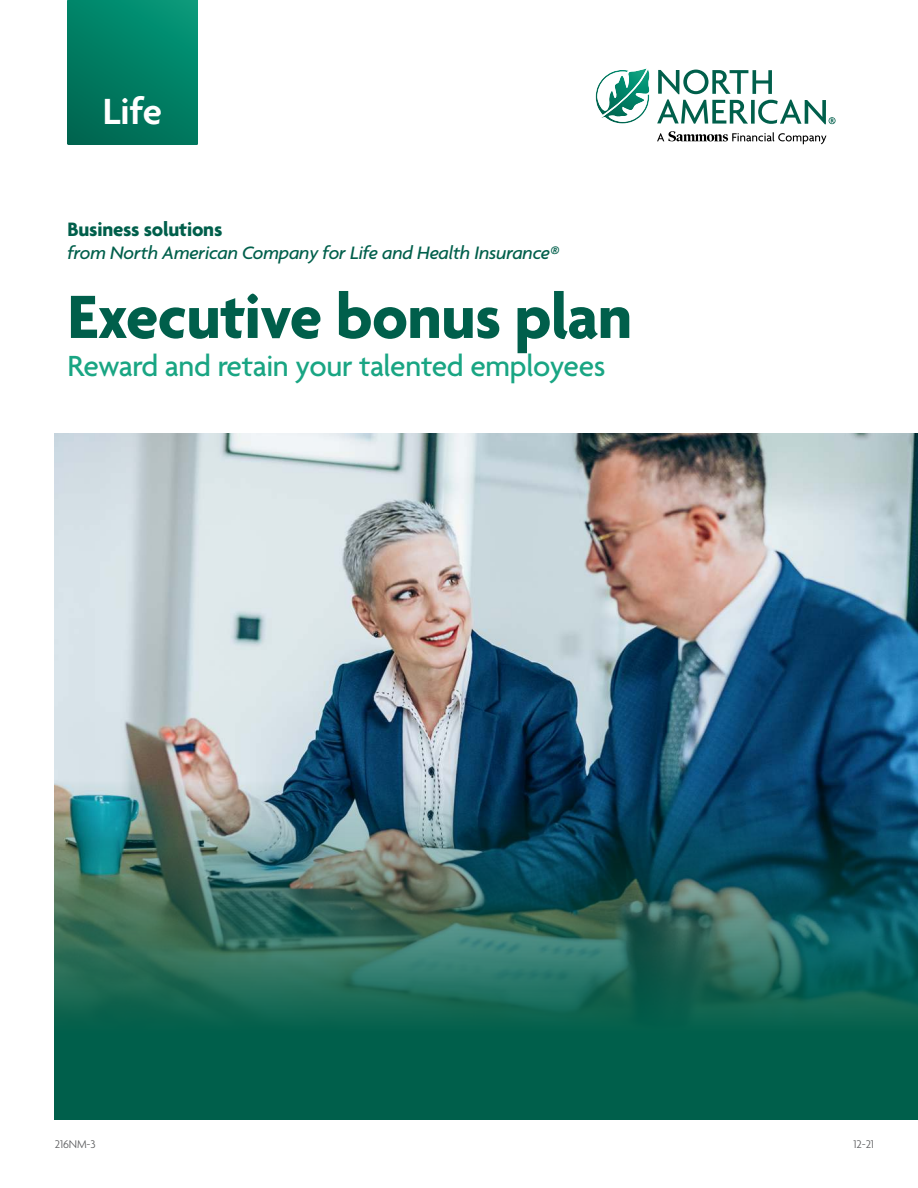
<style>
.page{position:relative;width:918px;height:1188px;background:#fff}
.page>*{position:absolute;margin:0;border:0;box-sizing:border-box;transform-origin:0 0}
.t1{font:700 66px "Agenda";letter-spacing:-.01em;color:#005f4b}
.t2{font:600 39.45px "Agenda";color:#fff}
.t3{font:500 31.5px "Agenda";letter-spacing:-.01em;color:#19a583}
.t4{font:700 21px "Agenda";letter-spacing:-.01em;color:#005f4b}
.t5{font:italic 500 19.5px "Agenda";letter-spacing:-.01em;color:#005f4b}
.t6{font:300 12px "Agenda";letter-spacing:-.01em;color:#5a5b5d}
</style>
<div class="page">
<img style="left:55px;top:433px;width:863px;height:348px">
<img style="left:68px;top:0;width:129px;height:144px">
<img style="left:54px;top:781px;width:864px;height:339px">
<img style="left:642px;top:69px;width:8px;height:30px">
<img style="left:596px;top:70px;width:53px;height:54px">
<svg style="left:657px;top:131px;width:169px;height:13px"></svg>
<svg style="left:657px;top:70px;width:179px;height:54px"></svg>
<h2 class="t2" style="left:103px;top:87px;width:61px">Life</h2>
<p class="t4" style="left:68px;top:221px;width:156px">Business solutions</p>
<p class="t5" style="left:68px;top:245px;width:493px">from North American Company for Life and Health Insurance®</p>
<h1 class="t1" style="left:68px;top:291px;width:566px">Executive bonus plan</h1>
<h3 class="t3" style="left:68px;top:354px;width:540px">Reward and retain your talented employees</h3>
<p class="t6" style="left:55px;top:1137px;width:42px">216NM-3</p>
<p class="t6" style="left:854px;top:1137px;width:22px">12-21</p>
</div>
